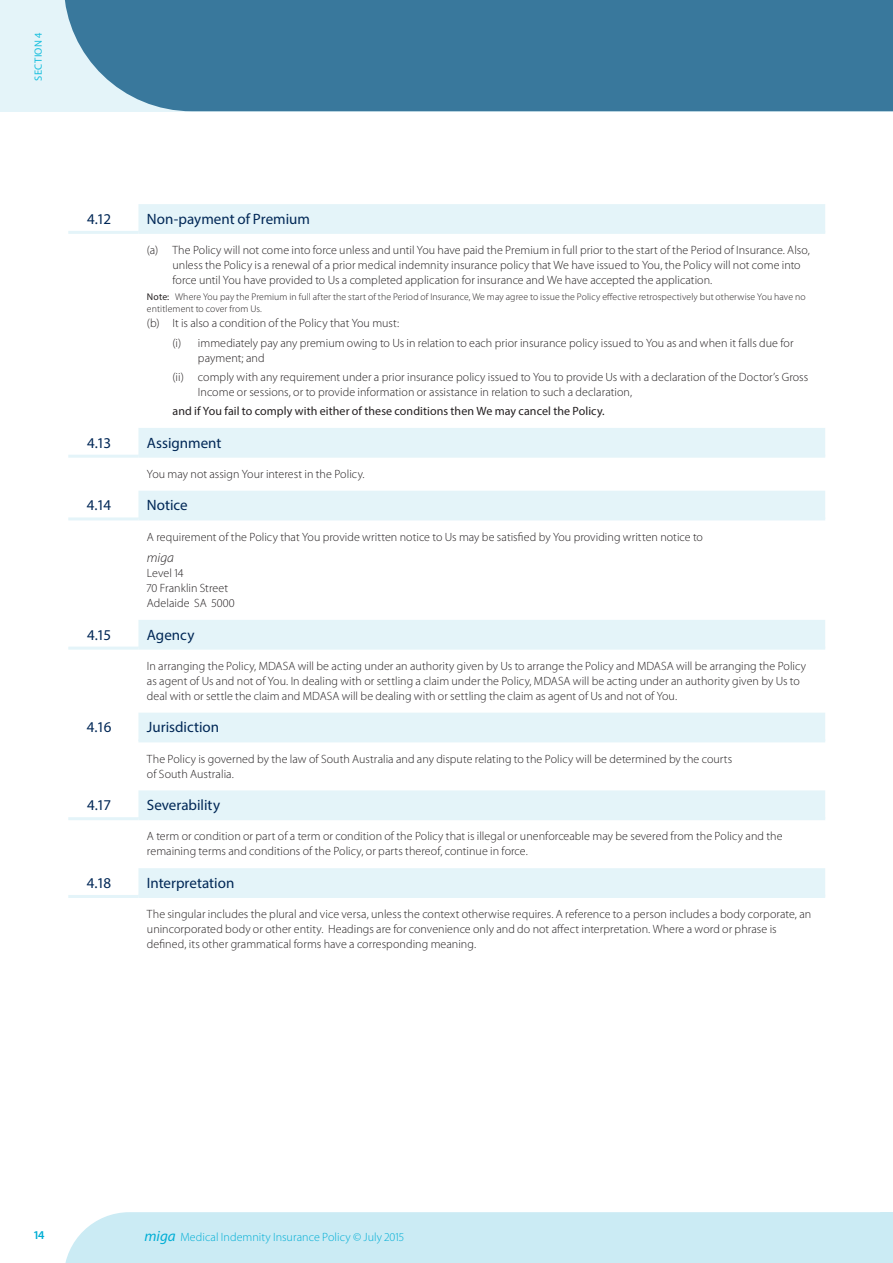
<style>
.page{position:relative;width:893px;height:1263px;background:#fff}
.page>*{position:absolute;margin:0;border:0;box-sizing:border-box;transform-origin:0 0}
.Heading_Table_L2{font:15px "Myriad Pro";color:#002756}
.Section_Numbers{font:15px "Myriad Pro";color:#002756}
.Body_Text{font:italic 300 13.5px "Myriad Pro";color:#231f20}
.Body_Text-2{font:300 12px/15px "Myriad Pro";letter-spacing:.005em;color:#231f20}
.Body_Text-3{font:12px "Myriad Pro";letter-spacing:.01em;color:#231f20}
.t1{font:300 12px "Myriad Pro";letter-spacing:.005em;color:#00aed5}
.t2{font:600 12px "Myriad Pro";color:#00aed5}
.Body_Text-4{font:10.5px "Myriad Pro";letter-spacing:.04em;color:#16bedd}
.Note{font:300 9.75px/12px "Myriad Pro";letter-spacing:.01em;color:#231f20}
.s1{font-weight:400}
.s2{font-weight:400;font-style:italic;font-size:15px}
</style>
<div class="page">
<div style="left:0;top:0;width:893px;height:111px;background:#e4f4f9"></div>
<div style="left:65px;top:1212px;width:828px;height:51px;background:#cbebf4"></div>
<div style="left:65px;top:0;width:828px;height:111px;background:#39789c"></div>
<svg style="left:138px;top:204px;width:687px;height:691px"></svg>
<hr style="left:68px;top:231px;width:70px;height:3px;background:#e4f4f9">
<hr style="left:138px;top:231px;width:687px;height:3px;background:#e4f4f9">
<hr style="left:68px;top:455px;width:70px;height:3px;background:#e4f4f9">
<hr style="left:138px;top:455px;width:687px;height:3px;background:#e4f4f9">
<hr style="left:68px;top:517px;width:70px;height:3px;background:#e4f4f9">
<hr style="left:138px;top:517px;width:687px;height:3px;background:#e4f4f9">
<hr style="left:68px;top:647px;width:70px;height:3px;background:#e4f4f9">
<hr style="left:138px;top:647px;width:687px;height:3px;background:#e4f4f9">
<hr style="left:138px;top:739px;width:687px;height:3px;background:#e4f4f9">
<hr style="left:68px;top:817px;width:70px;height:3px;background:#e4f4f9">
<hr style="left:138px;top:817px;width:687px;height:3px;background:#e4f4f9">
<hr style="left:68px;top:895px;width:70px;height:3px;background:#e4f4f9">
<hr style="left:138px;top:895px;width:687px;height:3px;background:#e4f4f9">
<p class="Body_Text-4" style="left:32px;top:81px;width:50px;rotate:-90deg">SECTION 4</p>
<p class="Section_Numbers" style="left:87px;top:210px;width:26px">4.12</p>
<p class="Heading_Table_L2" style="left:147px;top:210px;width:164px">Non-payment of Premium</p>
<p class="Body_Text-2" style="left:172px;top:242px;width:639px;text-indent:-26px">(a) The Policy will not come into force unless and until You have paid the Premium in full prior to the start of the Period of Insurance. Also, unless the Policy is a renewal of a prior medical indemnity insurance policy that We have issued to You, the Policy will not come into force until You have provided to Us a completed application for insurance and We have accepted the application.</p>
<p class="Note" style="left:147px;top:291px;width:660px"><span class="s1">Note:</span> Where You pay the Premium in full after the start of the Period of Insurance, We may agree to issue the Policy effective retrospectively but otherwise You have no entitlement to cover from Us.</p>
<p class="Body_Text-2" style="left:147px;top:316px;width:254px">(b) It is also a condition of the Policy that You must:</p>
<p class="Body_Text-2" style="left:198px;top:335px;width:597px;text-indent:-26px">(i) immediately pay any premium owing to Us in relation to each prior insurance policy issued to You as and when it falls due for payment; and</p>
<p class="Body_Text-2" style="left:198px;top:369px;width:612px;text-indent:-26px">(ii) comply with any requirement under a prior insurance policy issued to You to provide Us with a declaration of the Doctor’s Gross<br>Income or sessions, or to provide information or assistance in relation to such a declaration,</p>
<p class="Body_Text-3" style="left:172px;top:404px;width:434px">and if You fail to comply with either of these conditions then We may cancel the Policy.</p>
<p class="Section_Numbers" style="left:87px;top:433px;width:26px">4.13</p>
<p class="Heading_Table_L2" style="left:147px;top:433px;width:76px">Assignment</p>
<p class="Body_Text-2" style="left:147px;top:466px;width:219px">You may not assign Your interest in the Policy.</p>
<p class="Section_Numbers" style="left:87px;top:496px;width:26px">4.14</p>
<p class="Heading_Table_L2" style="left:147px;top:496px;width:42px">Notice</p>
<p class="Body_Text-2" style="left:147px;top:529px;width:558px">A requirement of the Policy that You provide written notice to Us may be satisfied by You providing written notice to</p>
<p class="Body_Text" style="left:147px;top:549px;width:28px">miga</p>
<p class="Body_Text-2" style="left:147px;top:565px;width:89px">Level 14<br>70 Franklin Street<br>Adelaide SA 5000</p>
<p class="Section_Numbers" style="left:87px;top:625px;width:26px">4.15</p>
<p class="Heading_Table_L2" style="left:147px;top:625px;width:49px">Agency</p>
<p class="Body_Text-2" style="left:147px;top:658px;width:661px">In arranging the Policy, MDASA will be acting under an authority given by Us to arrange the Policy and MDASA will be arranging the Policy as agent of Us and not of You. In dealing with or settling a claim under the Policy, MDASA will be acting under an authority given by Us to deal with or settle the claim and MDASA will be dealing with or settling the claim as agent of Us and not of You.</p>
<p class="Section_Numbers" style="left:87px;top:718px;width:26px">4.16</p>
<p class="Heading_Table_L2" style="left:147px;top:718px;width:74px">Jurisdiction</p>
<p class="Body_Text-2" style="left:147px;top:751px;width:587px">The Policy is governed by the law of South Australia and any dispute relating to the Policy will be determined by the courts of South Australia.</p>
<p class="Section_Numbers" style="left:87px;top:796px;width:26px">4.17</p>
<p class="Heading_Table_L2" style="left:147px;top:796px;width:75px">Severability</p>
<p class="Body_Text-2" style="left:147px;top:829px;width:637px">A term or condition or part of a term or condition of the Policy that is illegal or unenforceable may be severed from the Policy and the remaining terms and conditions of the Policy, or parts thereof, continue in force.</p>
<p class="Section_Numbers" style="left:87px;top:874px;width:26px">4.18</p>
<p class="Heading_Table_L2" style="left:147px;top:874px;width:89px">Interpretation</p>
<p class="Body_Text-2" style="left:147px;top:907px;width:666px">The singular includes the plural and vice versa, unless the context otherwise requires. A reference to a person includes a body corporate, an unincorporated body or other entity. Headings are for convenience only and do not affect interpretation. Where a word or phrase is defined, its other grammatical forms have a corresponding meaning.</p>
<p class="t2" style="left:34px;top:1227px;width:12px">14</p>
<p class="t1" style="left:145px;top:1230px;width:261px"><span class="s2">miga</span> Medical Indemnity Insurance Policy © July 2015</p>
</div>
